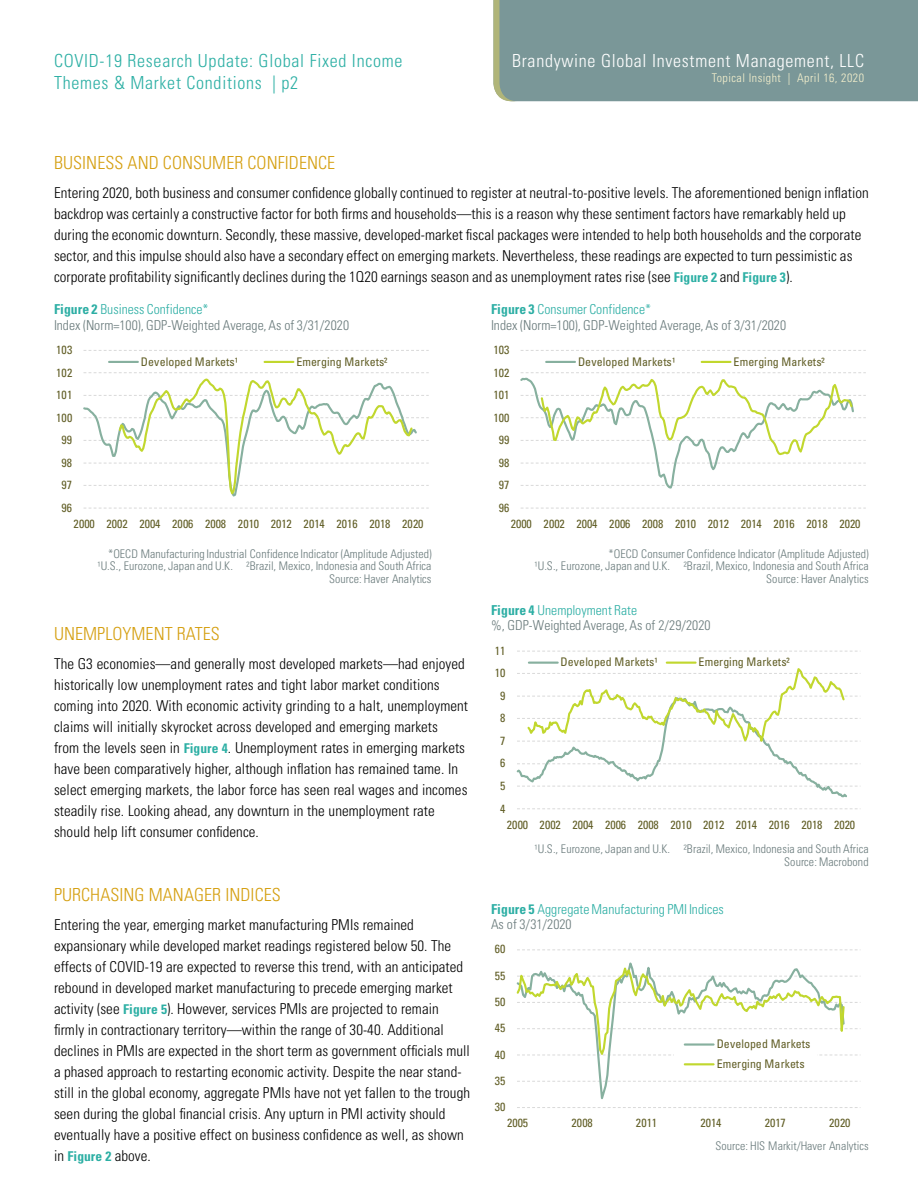
<style>
.page{position:relative;width:918px;height:1188px;background:#fff}
.page>*{position:absolute;margin:0;border:0;box-sizing:border-box;transform-origin:0 0}
.t1{font:300 condensed 18px "Univers LT Std";letter-spacing:.005em;color:#d59f10}
.t2{font:300 condensed 18px/21.6px "Univers LT Std";letter-spacing:.04em;color:#2cafa4}
.t3{font:300 condensed 18px "Univers LT Std";letter-spacing:.04em;color:#fff}
.t4{font:300 condensed 15px/21px "Univers LT Std";letter-spacing:.005em;color:#000}
.t5{font:300 condensed 13.65px/15.6px "Univers LT Std";letter-spacing:.005em;color:#697a7b}
.t6{font:300 condensed 13.65px/15.6px "Univers LT Std";letter-spacing:.005em;color:#2caea4}
.t7{font:300 condensed 12px "Univers LT Std";letter-spacing:.04em;color:#f6f1cd}
.t8{font:300 condensed 11.85px/12.9px "Univers LT Std";letter-spacing:.01em;color:#697a7b;text-align:right}
.t9{font:condensed 11.85px/20px "Univers LT Std";letter-spacing:.01em;color:#615e26}
.s1{font-weight:700;font-size:13.5px;color:#2cafa4}
.s2{font-weight:700;color:#2caea4}
.s3{color:#2caea4}
.s4{font-weight:700}
.s5{color:#697a7b}
</style>
<div class="page">
<div style="left:493px;top:0;width:425px;height:101px;background:#7a9798"></div>
<svg style="left:84px;top:508px;width:345px;height:1px"></svg>
<svg style="left:84px;top:350px;width:345px;height:1px"></svg>
<svg style="left:84px;top:372px;width:345px;height:125px"></svg>
<hr style="left:109px;top:361px;width:29px;height:2px;background:#87b09f">
<hr style="left:265px;top:361px;width:28px;height:2px;background:#c1d72e">
<svg style="left:521px;top:508px;width:345px;height:1px"></svg>
<svg style="left:521px;top:350px;width:345px;height:1px"></svg>
<svg style="left:521px;top:372px;width:345px;height:117px"></svg>
<hr style="left:546px;top:361px;width:29px;height:2px;background:#87b09f">
<hr style="left:702px;top:361px;width:29px;height:2px;background:#c1d72e">
<svg style="left:517px;top:808px;width:341px;height:1px"></svg>
<svg style="left:517px;top:651px;width:341px;height:1px"></svg>
<svg style="left:517px;top:668px;width:341px;height:130px"></svg>
<div style="left:519px;top:653px;width:275px;height:19px;background:#fff"></div>
<hr style="left:529px;top:662px;width:29px;height:2px;background:#87b09f">
<hr style="left:667px;top:662px;width:29px;height:2px;background:#c1d72e">
<svg style="left:517px;top:949px;width:341px;height:1px"></svg>
<svg style="left:517px;top:1064px;width:329px;height:44px"></svg>
<svg style="left:517px;top:962px;width:341px;height:102px"></svg>
<div style="left:674px;top:1034px;width:143px;height:40px;background:#fff"></div>
<hr style="left:685px;top:1043px;width:29px;height:3px;background:#87b09f">
<hr style="left:685px;top:1063px;width:29px;height:2px;background:#c1d72e">
<p class="t2" style="left:54px;top:50px;width:350px">COVID-19 Research Update: Global Fixed Income<br>Themes &amp; Market Conditions | p2</p>
<p class="t3" style="left:512px;top:50px;width:353px">Brandywine Global Investment Management, LLC</p>
<p class="t7" style="left:712px;top:71px;width:154px">Topical Insight | April 16, 2020</p>
<p class="t1" style="left:54px;top:151px;width:283px">BUSINESS AND CONSUMER CONFIDENCE</p>
<p class="t4" style="left:54px;top:182px;width:816px">Entering 2020, both business and consumer confidence globally continued to register at neutral-to-positive levels. The aforementioned benign inflation backdrop was certainly a constructive factor for both firms and households—this is a reason why these sentiment factors have remarkably held up during the economic downturn. Secondly, these massive, developed-market fiscal packages were intended to help both households and the corporate sector, and this impulse should also have a secondary effect on emerging markets. Nevertheless, these readings are expected to turn pessimistic as corporate profitability significantly declines during the 1Q20 earnings season and as unemployment rates rise (see <span class="s1">Figure 2</span> and <span class="s1">Figure 3</span>).</p>
<p class="t5" style="left:54px;top:301px;width:297px"><span class="s2">Figure 2</span> <span class="s3">Business Confidence*<br></span>Index (Norm=100), GDP-Weighted Average, As of 3/31/2020</p>
<p class="t5" style="left:491px;top:301px;width:297px"><span class="s2">Figure 3</span> <span class="s3">Consumer Confidence*<br></span>Index (Norm=100), GDP-Weighted Average, As of 3/31/2020</p>
<p class="t9" style="left:56px;top:340px;width:18px">103</p>
<p class="t9" style="left:493px;top:340px;width:18px">103</p>
<p class="t9" style="left:56px;top:362px;width:18px">102</p>
<p class="t9" style="left:141px;top:351px;width:99px">Developed Markets¹</p>
<p class="t9" style="left:296px;top:351px;width:93px">Emerging Markets²</p>
<p class="t9" style="left:493px;top:362px;width:18px">102</p>
<p class="t9" style="left:578px;top:351px;width:99px">Developed Markets¹</p>
<p class="t9" style="left:734px;top:351px;width:93px">Emerging Markets²</p>
<p class="t9" style="left:56px;top:385px;width:18px">101</p>
<p class="t9" style="left:493px;top:385px;width:18px">101</p>
<p class="t9" style="left:56px;top:407px;width:18px">100</p>
<p class="t9" style="left:493px;top:407px;width:18px">100</p>
<p class="t9" style="left:62px;top:430px;width:12px">99</p>
<p class="t9" style="left:499px;top:430px;width:12px">99</p>
<p class="t9" style="left:62px;top:452px;width:12px">98</p>
<p class="t9" style="left:499px;top:452px;width:12px">98</p>
<p class="t9" style="left:62px;top:475px;width:12px">97</p>
<p class="t9" style="left:499px;top:475px;width:12px">97</p>
<p class="t9" style="left:62px;top:497px;width:12px">96</p>
<p class="t9" style="left:499px;top:497px;width:12px">96</p>
<p class="t9" style="left:74px;top:513px;width:351px">2000 2002 2004 2006 2008 2010 2012 2014 2016 2018 2020</p>
<p class="t9" style="left:511px;top:513px;width:351px">2000 2002 2004 2006 2008 2010 2012 2014 2016 2018 2020</p>
<p class="t8" style="left:98px;top:547px;width:336px">*OECD Manufacturing Industrial Confidence Indicator (Amplitude Adjusted)<br>¹U.S., Eurozone, Japan and U.K. ²Brazil, Mexico, Indonesia and South Africa<br>Source: Haver Analytics</p>
<p class="t8" style="left:535px;top:547px;width:336px">*OECD Consumer Confidence Indicator (Amplitude Adjusted)<br>¹U.S., Eurozone, Japan and U.K. ²Brazil, Mexico, Indonesia and South Africa<br>Source: Haver Analytics</p>
<p class="t1" style="left:54px;top:623px;width:167px">UNEMPLOYMENT RATES</p>
<p class="t4" style="left:54px;top:653px;width:416px">The G3 economies—and generally most developed markets—had enjoyed historically low unemployment rates and tight labor market conditions coming into 2020. With economic activity grinding to a halt, unemployment claims will initially skyrocket across developed and emerging markets<br>from the levels seen in <span class="s1">Figure 4</span>. Unemployment rates in emerging markets have been comparatively higher, although inflation has remained tame. In select emerging markets, the labor force has seen real wages and incomes steadily rise. Looking ahead, any downturn in the unemployment rate should help lift consumer confidence.</p>
<p class="t5" style="left:491px;top:602px;width:221px"><span class="s2">Figure 4</span> <span class="s3">Unemployment Rate<br></span>%, GDP-Weighted Average, As of 2/29/2020</p>
<p class="t9" style="left:495px;top:640px;width:12px">11</p>
<p class="t9" style="left:495px;top:663px;width:12px">10</p>
<p class="t9" style="left:500px;top:685px;width:7px">9</p>
<p class="t9" style="left:500px;top:708px;width:7px">8</p>
<p class="t9" style="left:500px;top:731px;width:7px">7</p>
<p class="t9" style="left:500px;top:753px;width:7px">6</p>
<p class="t9" style="left:500px;top:776px;width:7px">5</p>
<p class="t9" style="left:500px;top:798px;width:7px">4</p>
<p class="t9" style="left:561px;top:652px;width:99px">Developed Markets¹</p>
<p class="t9" style="left:699px;top:652px;width:93px">Emerging Markets²</p>
<p class="t9" style="left:507px;top:814px;width:350px">2000 2002 2004 2006 2008 2010 2012 2014 2016 2018 2020</p>
<p class="t8" style="left:535px;top:843px;width:336px">¹U.S., Eurozone, Japan and U.K. ²Brazil, Mexico, Indonesia and South Africa<br>Source: Macrobond</p>
<p class="t1" style="left:54px;top:884px;width:228px">PURCHASING MANAGER INDICES</p>
<p class="t4" style="left:54px;top:914px;width:418px">Entering the year, emerging market manufacturing PMIs remained expansionary while developed market readings registered below 50. The effects of COVID-19 are expected to reverse this trend, with an anticipated rebound in developed market manufacturing to precede emerging market activity (see <span class="s1">Figure 5</span>). However, services PMIs are projected to remain firmly in contractionary territory—within the range of 30-40. Additional declines in PMIs are expected in the short term as government officials mull a phased approach to restarting economic activity. Despite the near stand&shy;still in the global economy, aggregate PMIs have not yet fallen to the trough seen during the global financial crisis. Any upturn in PMI activity should eventually have a positive effect on business confidence as well, as shown in <span class="s1">Figure 2</span> above.</p>
<p class="t6" style="left:491px;top:901px;width:234px"><span class="s4">Figure 5</span> Aggregate Manufacturing PMI Indices<br><span class="s5">As of 3/31/2020</span></p>
<p class="t9" style="left:495px;top:939px;width:12px">60</p>
<p class="t9" style="left:495px;top:965px;width:12px">55</p>
<p class="t9" style="left:495px;top:992px;width:12px">50</p>
<p class="t9" style="left:495px;top:1018px;width:12px">45</p>
<p class="t9" style="left:495px;top:1044px;width:12px">40</p>
<p class="t9" style="left:495px;top:1071px;width:12px">35</p>
<p class="t9" style="left:495px;top:1097px;width:12px">30</p>
<p class="t9" style="left:717px;top:1034px;width:95px">Developed Markets<br>Emerging Markets</p>
<p class="t9" style="left:507px;top:1113px;width:23px">2005</p>
<p class="t9" style="left:572px;top:1113px;width:23px">2008</p>
<p class="t9" style="left:636px;top:1113px;width:23px">2011</p>
<p class="t9" style="left:700px;top:1113px;width:23px">2014</p>
<p class="t9" style="left:765px;top:1113px;width:23px">2017</p>
<p class="t9" style="left:829px;top:1113px;width:23px">2020</p>
<p class="t8" style="left:715px;top:1140px;width:155px">Source: HIS Markit/Haver Analytics</p>
</div>
